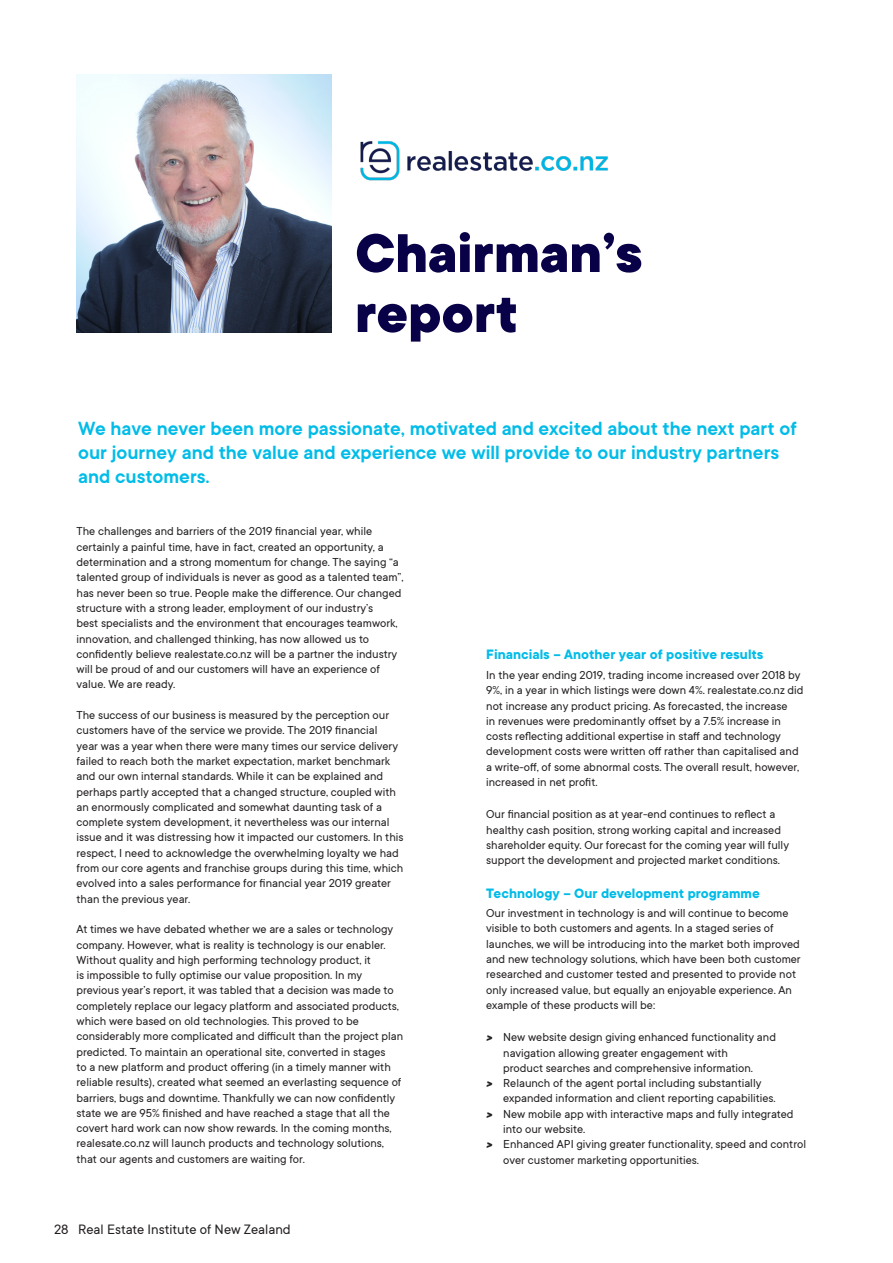
<style>
.page{position:relative;width:893px;height:1263px;background:#fff}
.page>*{position:absolute;margin:0;border:0;box-sizing:border-box;transform-origin:0 0}
.t1{font:800 60px/60px "TT Commons";color:#090148}
.t2{font:600 21px/24px "TT Commons";color:#02bce8}
.t3{font:700 15px "TT Commons";color:#02bce8}
.t4{font:15px "TT Commons";color:#231f20}
.t5{font:12.75px/15.3px "TT Commons";color:#231f20}
.s1{font-weight:800;font-style:italic}
</style>
<div class="page">
<img style="left:360px;top:141px;width:248px;height:40px">
<img style="left:77px;top:74px;width:255px;height:258px">
<p class="t1" style="left:355px;top:225px;width:289px">Chairman’s report</p>
<p class="t2" style="left:78px;top:417px;width:720px">We have never been more passionate, motivated and excited about the next part of our journey and the value and experience we will provide to our industry partners and customers.</p>
<p class="t5" style="left:77px;top:524px;width:329px">The challenges and barriers of the 2019 financial year, while certainly a painful time, have in fact, created an opportunity, a determination and a strong momentum for change. The saying “a talented group of individuals is never as good as a talented team”, has never been so true. People make the difference. Our changed structure with a strong leader, employment of our industry’s<br>best specialists and the environment that encourages teamwork, innovation, and challenged thinking, has now allowed us to confidently believe realestate.co.nz will be a partner the industry will be proud of and our customers will have an experience of value. We are ready.</p>
<p class="t5" style="left:77px;top:707px;width:328px">The success of our business is measured by the perception our customers have of the service we provide. The 2019 financial<br>year was a year when there were many times our service delivery failed to reach both the market expectation, market benchmark and our own internal standards. While it can be explained and perhaps partly accepted that a changed structure, coupled with an enormously complicated and somewhat daunting task of a complete system development, it nevertheless was our internal issue and it was distressing how it impacted our customers. In this respect, I need to acknowledge the overwhelming loyalty we had from our core agents and franchise groups during this time, which evolved into a sales performance for financial year 2019 greater than the previous year.</p>
<p class="t5" style="left:77px;top:922px;width:328px">At times we have debated whether we are a sales or technology company. However, what is reality is technology is our enabler.<br>Without quality and high performing technology product, it<br>is impossible to fully optimise our value proposition. In my previous year’s report, it was tabled that a decision was made to completely replace our legacy platform and associated products, which were based on old technologies. This proved to be considerably more complicated and difficult than the project plan predicted. To maintain an operational site, converted in stages<br>to a new platform and product offering (in a timely manner with reliable results), created what seemed an everlasting sequence of barriers, bugs and downtime. Thankfully we can now confidently state we are 95% finished and have reached a stage that all the covert hard work can now show rewards. In the coming months, realesate.co.nz will launch products and technology solutions, that our agents and customers are waiting for.</p>
<p class="t4" style="left:54px;top:1221px;width:238px">28 Real Estate Institute of New Zealand</p>
<p class="t3" style="left:486px;top:646px;width:279px">Financials – Another year of positive results</p>
<p class="t5" style="left:486px;top:667px;width:319px">In the year ending 2019, trading income increased over 2018 by 9%, in a year in which listings were down 4%. realestate.co.nz did not increase any product pricing. As forecasted, the increase<br>in revenues were predominantly offset by a 7.5% increase in costs reflecting additional expertise in staff and technology development costs were written off rather than capitalised and a write-off, of some abnormal costs. The overall result, however, increased in net profit.</p>
<p class="t5" style="left:486px;top:807px;width:304px">Our financial position as at year-end continues to reflect a healthy cash position, strong working capital and increased shareholder equity. Our forecast for the coming year will fully support the development and projected market conditions.</p>
<p class="t3" style="left:486px;top:884px;width:275px">Technology – Our development programme</p>
<p class="t5" style="left:486px;top:906px;width:316px">Our investment in technology is and will continue to become visible to both customers and agents. In a staged series of launches, we will be introducing into the market both improved and new technology solutions, which have been both customer researched and customer tested and presented to provide not only increased value, but equally an enjoyable experience. An example of these products will be:</p>
<p class="t5" style="left:503px;top:1030px;width:274px;text-indent:-17px"><span class="s1">&gt;</span> New website design giving enhanced functionality and navigation allowing greater engagement with<br>product searches and comprehensive information.</p>
<p class="t5" style="left:503px;top:1076px;width:274px;text-indent:-17px"><span class="s1">&gt;</span> Relaunch of the agent portal including substantially expanded information and client reporting capabilities.</p>
<p class="t5" style="left:503px;top:1106px;width:292px;text-indent:-17px"><span class="s1">&gt;</span> New mobile app with interactive maps and fully integrated into our website.</p>
<p class="t5" style="left:503px;top:1137px;width:304px;text-indent:-17px"><span class="s1">&gt;</span> Enhanced API giving greater functionality, speed and control over customer marketing opportunities.</p>
</div>
